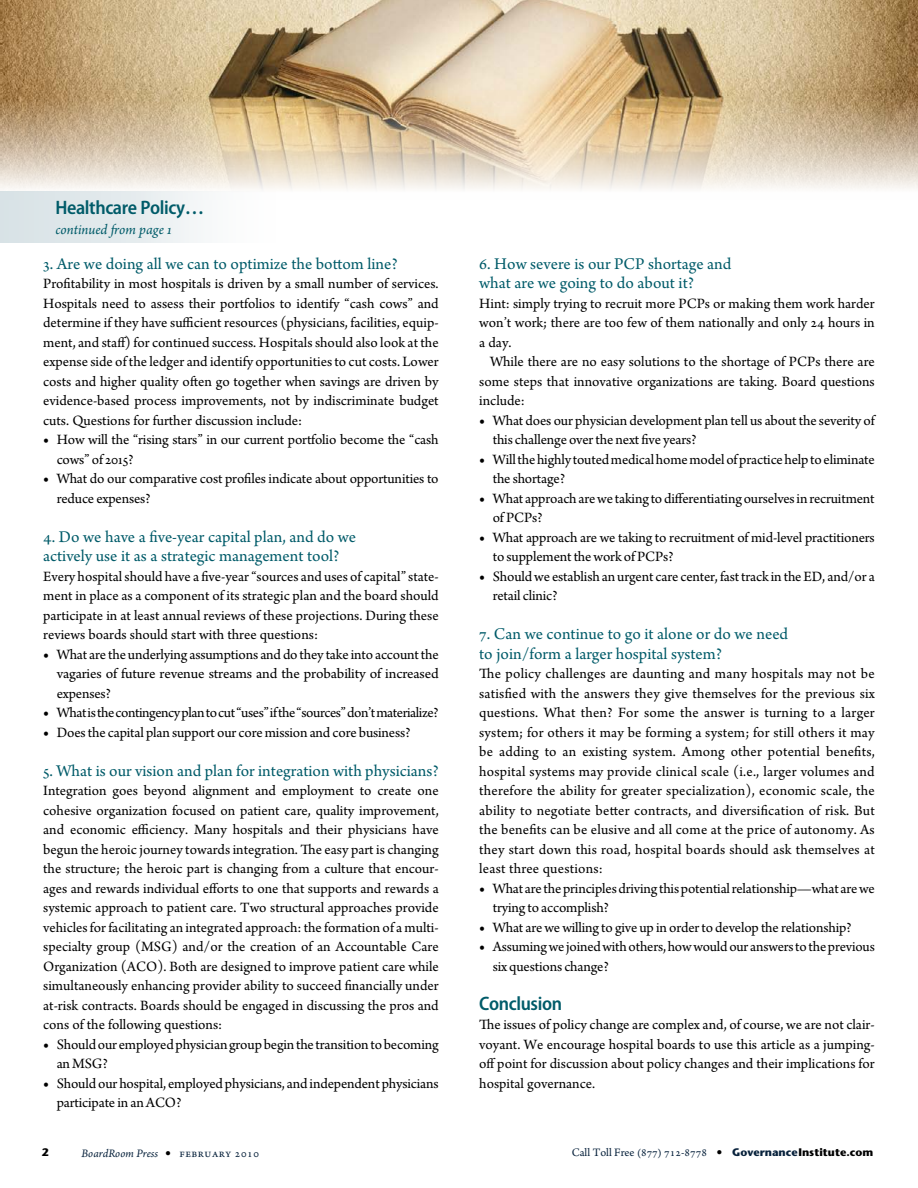
<style>
.page{position:relative;width:918px;height:1188px;background:#fff}
.page>*{position:absolute;margin:0;border:0;box-sizing:border-box;transform-origin:0 0}
.t1{font:600 semi-condensed 19.5px "Myriad Pro";letter-spacing:-.02em;color:#005b69}
.t2{font:17.25px/19.5px "Arno Pro";color:#005b69}
.body_text-no_indent{font:15px/19.5px "Arno Pro";color:#000;text-align:justify}
.bulleted_body_text{font:15px/19.5px "Arno Pro";letter-spacing:-.01em;color:#000}
.body{font:15px/19.5px "Arno Pro";color:#000;text-align:justify}
.bulleted_body_text-2{font:15px "Arno Pro";letter-spacing:-.03em;color:#000}
.body-2{font:italic 15px "Arno Pro";color:#005b69}
.body-3{font:12px "Arno Pro";color:#08223c}
.body-4{font:italic 12px "Arno Pro";color:#08223c}
.body-5{font:700 10.95px "Stone Sans Std";color:#000}
.s1{font-family:"Minion Pro";font-weight:700}
.s2{font-family:"Berkeley Std";font-weight:900;font-style:normal;color:#000}
.s3{font-style:normal}
.s4{font-family:"Berkeley Std";font-weight:900;color:#000}
.s5{font-family:"Stone Sans Std";font-weight:700;font-size:10.95px}
.s6{font-family:"Stone Sans Std";font-weight:700;font-size:10.95px;color:#000}
</style>
<div class="page">
<img style="left:0;top:0;width:918px;height:192px">
<div style="left:0;top:192px;width:320px;height:51px;background:linear-gradient(to right,#d5e0e4,#fff)"></div>
<h2 class="t1" style="left:56px;top:197px;width:150px">Healthcare Policy…</h2>
<p class="body-2" style="left:56px;top:220px;width:118px">continued from page 1</p>
<h3 class="t2" style="left:43px;top:254px;width:356px">3. Are we doing all we can to optimize the bottom line?</h3>
<p class="body_text-no_indent" style="left:43px;top:275px;width:397px">Profitability in most hospitals is driven by a small number of services.<br>Hospitals need to assess their portfolios to identify “cash cows” and determine if they have sufficient resources (physicians, facilities, equip&shy;ment, and staff) for continued success. Hospitals should also look at the expense side of the ledger and identify opportunities to cut costs. Lower costs and higher quality often go together when savings are driven by evidence-based process improvements, not by indiscriminate budget cuts. Questions for further discussion include:</p>
<p class="bulleted_body_text" style="left:57px;top:431px;width:383px;text-indent:-14px"><span class="s1">•</span> How will the “rising stars” in our current portfolio become the “cash cows” of 2015?</p>
<p class="bulleted_body_text" style="left:57px;top:470px;width:383px;text-indent:-14px"><span class="s1">•</span> What do our comparative cost profiles indicate about opportunities to reduce expenses?</p>
<h3 class="t2" style="left:43px;top:527px;width:315px">4. Do we have a five-year capital plan, and do we actively use it as a strategic management tool?</h3>
<p class="body_text-no_indent" style="left:43px;top:567px;width:397px">Every hospital should have a five-year “sources and uses of capital” state&shy;ment in place as a component of its strategic plan and the board should participate in at least annual reviews of these projections. During these reviews boards should start with three questions:</p>
<p class="bulleted_body_text" style="left:57px;top:645px;width:384px;text-align:justify;text-indent:-14px"><span class="s1">•</span> What are the underlying assumptions and do they take into account the vagaries of future revenue streams and the probability of increased expenses?</p>
<p class="bulleted_body_text-2" style="left:43px;top:704px;width:397px"><span class="s1">•</span> What is the contingency plan to cut “uses” ifthe “sources” don’t materialize?</p>
<p class="bulleted_body_text" style="left:43px;top:723px;width:369px"><span class="s1">•</span> Does the capital plan support our core mission and core business?</p>
<h3 class="t2" style="left:43px;top:761px;width:397px">5. What is our vision and plan for integration with physicians?</h3>
<p class="body_text-no_indent" style="left:43px;top:782px;width:397px">Integration goes beyond alignment and employment to create one cohesive organization focused on patient care, quality improvement, and economic efficiency. Many hospitals and their physicians have begun the heroic journey towards integration. The easy part is changing the structure; the heroic part is changing from a culture that encour&shy;ages and rewards individual efforts to one that supports and rewards a systemic approach to patient care. Two structural approaches provide vehicles for facilitating an integrated approach: the formation of a multi&shy;specialty group (MSG) and/or the creation of an Accountable Care Organization (ACO). Both are designed to improve patient care while simultaneously enhancing provider ability to succeed financially under at-risk contracts. Boards should be engaged in discussing the pros and cons of the following questions:</p>
<p class="bulleted_body_text" style="left:57px;top:1035px;width:384px;text-indent:-14px"><span class="s1">•</span> Should our employed physician group begin the transition to becoming an MSG?</p>
<p class="bulleted_body_text" style="left:57px;top:1074px;width:384px;text-indent:-14px"><span class="s1">•</span> Should our hospital, employed physicians, and independent physicians participate in an ACO?</p>
<h3 class="t2" style="left:479px;top:254px;width:254px">6. How severe is our PCP shortage and what are we going to do about it?</h3>
<p class="body_text-no_indent" style="left:479px;top:294px;width:397px">Hint: simply trying to recruit more PCPs or making them work harder won’t work; there are too few of them nationally and only 24 hours in a day.</p>
<p class="body" style="left:479px;top:353px;width:397px;text-indent:11px">While there are no easy solutions to the shortage of PCPs there are some steps that innovative organizations are taking. Board questions include:</p>
<p class="bulleted_body_text" style="left:493px;top:411px;width:385px;text-indent:-14px"><span class="s1">•</span> What does our physician development plan tell us about the severity of this challenge over the next five years?</p>
<p class="bulleted_body_text" style="left:493px;top:450px;width:384px;text-indent:-14px"><span class="s1">•</span> Will the highly touted medical home model of practice help to eliminate the shortage?</p>
<p class="bulleted_body_text" style="left:493px;top:489px;width:383px;text-indent:-14px"><span class="s1">•</span> What approach are we taking to differentiating ourselves in recruitment of PCPs?</p>
<p class="bulleted_body_text" style="left:493px;top:528px;width:384px;text-indent:-14px"><span class="s1">•</span> What approach are we taking to recruitment of mid-level practitioners to supplement the work of PCPs?</p>
<p class="bulleted_body_text" style="left:493px;top:567px;width:384px;text-indent:-14px"><span class="s1">•</span> Should we establish an urgent care center, fast track in the ED, and/or a retail clinic?</p>
<h3 class="t2" style="left:479px;top:625px;width:310px">7. Can we continue to go it alone or do we need to join/form a larger hospital system?</h3>
<p class="body_text-no_indent" style="left:479px;top:665px;width:397px">The policy challenges are daunting and many hospitals may not be satisfied with the answers they give themselves for the previous six questions. What then? For some the answer is turning to a larger system; for others it may be forming a system; for still others it may be adding to an existing system. Among other potential benefits, hospital systems may provide clinical scale (i.e., larger volumes and therefore the ability for greater specialization), economic scale, the ability to negotiate better contracts, and diversification of risk. But the benefits can be elusive and all come at the price of autonomy. As they start down this road, hospital boards should ask themselves at least three questions:</p>
<p class="bulleted_body_text" style="left:493px;top:879px;width:384px;text-indent:-14px"><span class="s1">•</span> What are the principles driving this potential relationship—what are we trying to accomplish?</p>
<p class="bulleted_body_text" style="left:479px;top:918px;width:374px"><span class="s1">•</span> What are we willing to give up in order to develop the relationship?</p>
<p class="bulleted_body_text" style="left:493px;top:938px;width:384px;text-indent:-14px"><span class="s1">•</span> Assuming we joined with others, how would our answers to the previous six questions change?</p>
<h2 class="t1" style="left:479px;top:992px;width:84px">Conclusion</h2>
<p class="body_text-no_indent" style="left:479px;top:1016px;width:397px">The issues of policy change are complex and, of course, we are not clair&shy;voyant. We encourage hospital boards to use this article as a jumping&shy;off point for discussion about policy changes and their implications for hospital governance.</p>
<p class="body-5" style="left:42px;top:1146px;width:8px">2</p>
<p class="body-4" style="left:82px;top:1146px;width:179px">BoardRoom Press <span class="s2">•</span> <span class="s3">february 2010</span></p>
<p class="body-3" style="left:572px;top:1146px;width:303px">Call Toll Free (877) 712-8778 <span class="s4">•</span> <span class="s5">Governance</span><span class="s6">Institute.com</span></p>
</div>
